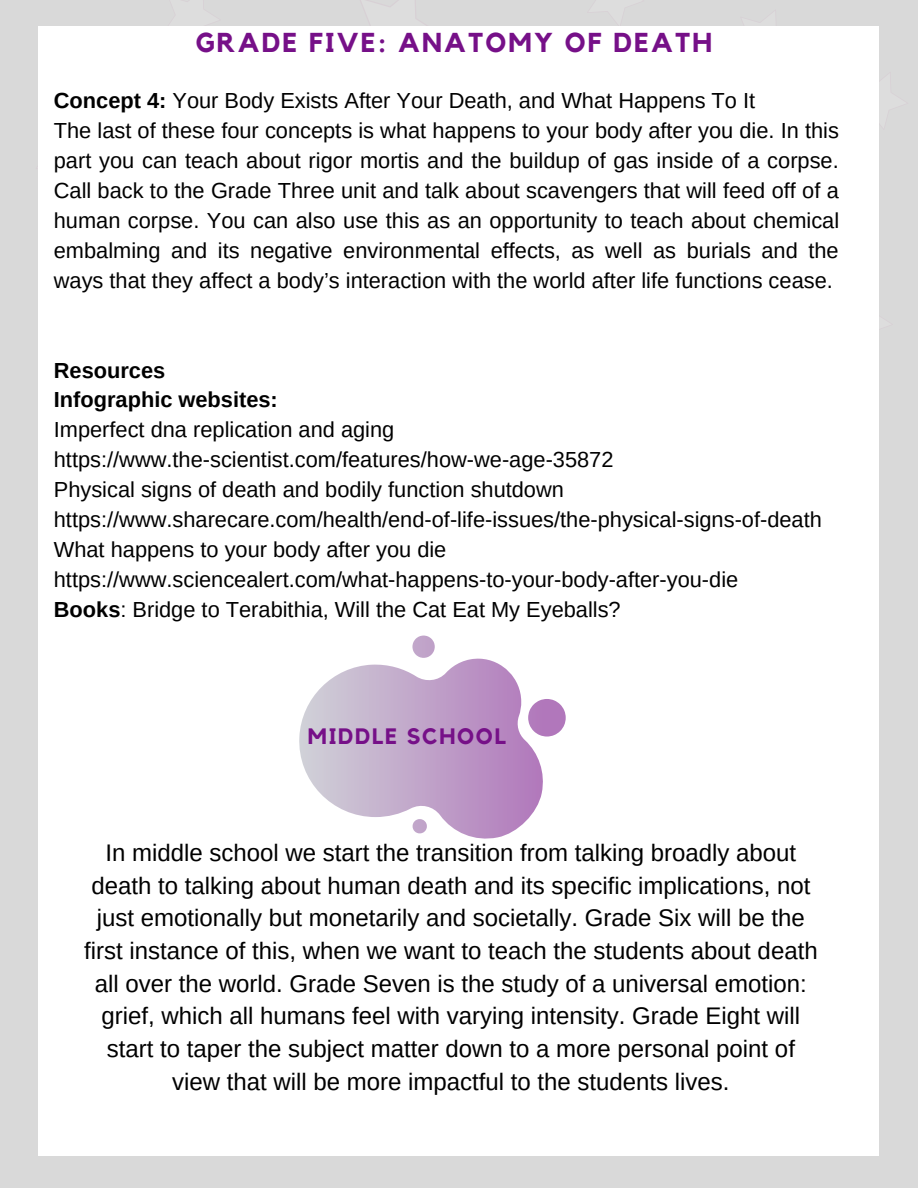
<style>
.page{position:relative;width:918px;height:1188px;background:#d9d9d9}
.page>*{position:absolute;margin:0;border:0;box-sizing:border-box;transform-origin:0 0}
.t1{font:700 27.3px "Kollektif";letter-spacing:.08em;color:#761088}
.t2{font:24px/32.7px "Arimo";color:#000;text-align:center}
.t3{font:700 22.2px "Kollektif";letter-spacing:.08em;color:#761088}
.t4{font:21.75px/29.8px "Arimo";color:#000}
.t5{font:700 21.75px/29.8px "Arimo";color:#000}
.s1{font-weight:700}
</style>
<div class="page">
<svg style="left:153px;top:26px;width:77px;height:1px"></svg>
<svg style="left:726px;top:26px;width:76px;height:1px"></svg>
<div style="left:38px;top:56px;width:841px;height:1080px;background:#fff"></div>
<div style="left:38px;top:27px;width:841px;height:74px;background:#fff"></div>
<div style="left:38px;top:1091px;width:841px;height:65px;background:#fff"></div>
<svg style="left:299px;top:658px;width:244px;height:181px"></svg>
<svg style="left:412px;top:636px;width:23px;height:22px"></svg>
<svg style="left:413px;top:819px;width:14px;height:14px"></svg>
<svg style="left:528px;top:699px;width:38px;height:38px"></svg>
<p class="t1" style="left:196px;top:30px;width:518px">GRADE FIVE: ANATOMY OF DEATH</p>
<p class="t4" style="left:54px;top:86px;width:787px"><span class="s1">Concept 4:</span> Your Body Exists After Your Death, and What Happens To It<br>The last of these four concepts is what happens to your body after you die. In this part you can teach about rigor mortis and the buildup of gas inside of a corpse.<br>Call back to the Grade Three unit and talk about scavengers that will feed off of a human corpse. You can also use this as an opportunity to teach about chemical embalming and its negative environmental effects, as well as burials and the ways that they affect a body’s interaction with the world after life functions cease.</p>
<p class="t5" style="left:54px;top:355px;width:226px">Resources<br>Infographic websites:</p>
<p class="t4" style="left:54px;top:415px;width:770px">Imperfect dna replication and aging https://www.the-scientist.com/features/how-we-age-35872<br>Physical signs of death and bodily function shutdown https://www.sharecare.com/health/end-of-life-issues/the-physical-signs-of-death What happens to your body after you die https://www.sciencealert.com/what-happens-to-your-body-after-you-die<br><span class="s1">Books</span>: Bridge to Terabithia, Will the Cat Eat My Eyeballs?</p>
<p class="t3" style="left:308px;top:726px;width:199px">MIDDLE SCHOOL</p>
<p class="t2" style="left:84px;top:837px;width:735px">In middle school we start the transition from talking broadly about death to talking about human death and its specific implications, not just emotionally but monetarily and societally. Grade Six will be the first instance of this, when we want to teach the students about death all over the world. Grade Seven is the study of a universal emotion: grief, which all humans feel with varying intensity. Grade Eight will start to taper the subject matter down to a more personal point of view that will be more impactful to the students lives.</p>
</div>
